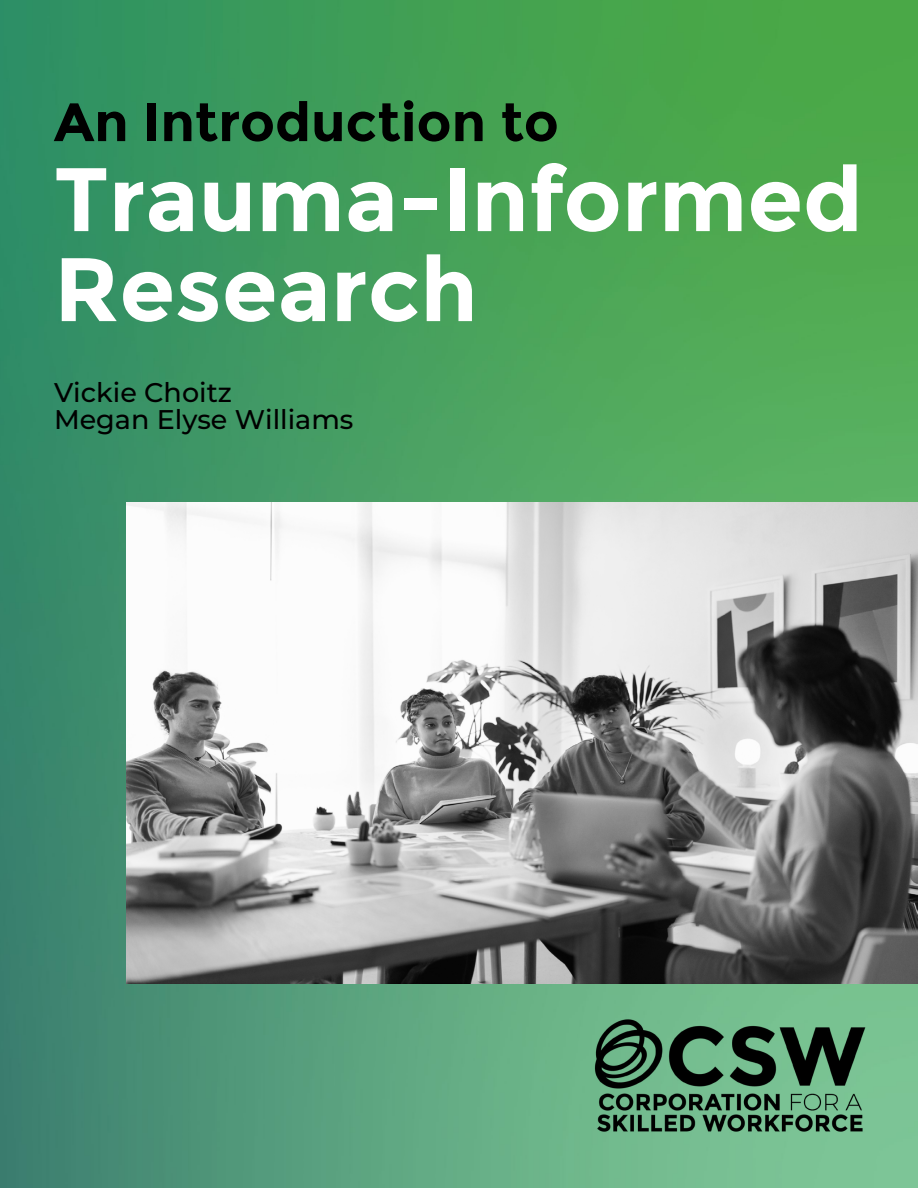
<style>
.page{position:relative;width:918px;height:1188px;background:#fff}
.page>*{position:absolute;margin:0;border:0;box-sizing:border-box;transform-origin:0 0}
.t1{font:700 90px/90px "Montserrat";color:#fff}
.t2{font:700 54px "Montserrat";color:#000}
.t3{font:100 27px "Montserrat";color:#000}
</style>
<div class="page">
<img style="left:0;top:0;width:918px;height:1188px">
<img style="left:127px;top:503px;width:791px;height:481px">
<img style="left:588px;top:1012px;width:291px;height:128px">
<p class="t2" style="left:54px;top:90px;width:506px">An Introduction to</p>
<p class="t1" style="left:54px;top:155px;width:810px">Trauma-Informed<br>Research</p>
<p class="t3" style="left:54px;top:375px;width:179px">Vickie Choitz</p>
<p class="t3" style="left:54px;top:402px;width:301px">Megan Elyse Williams</p>
</div>
